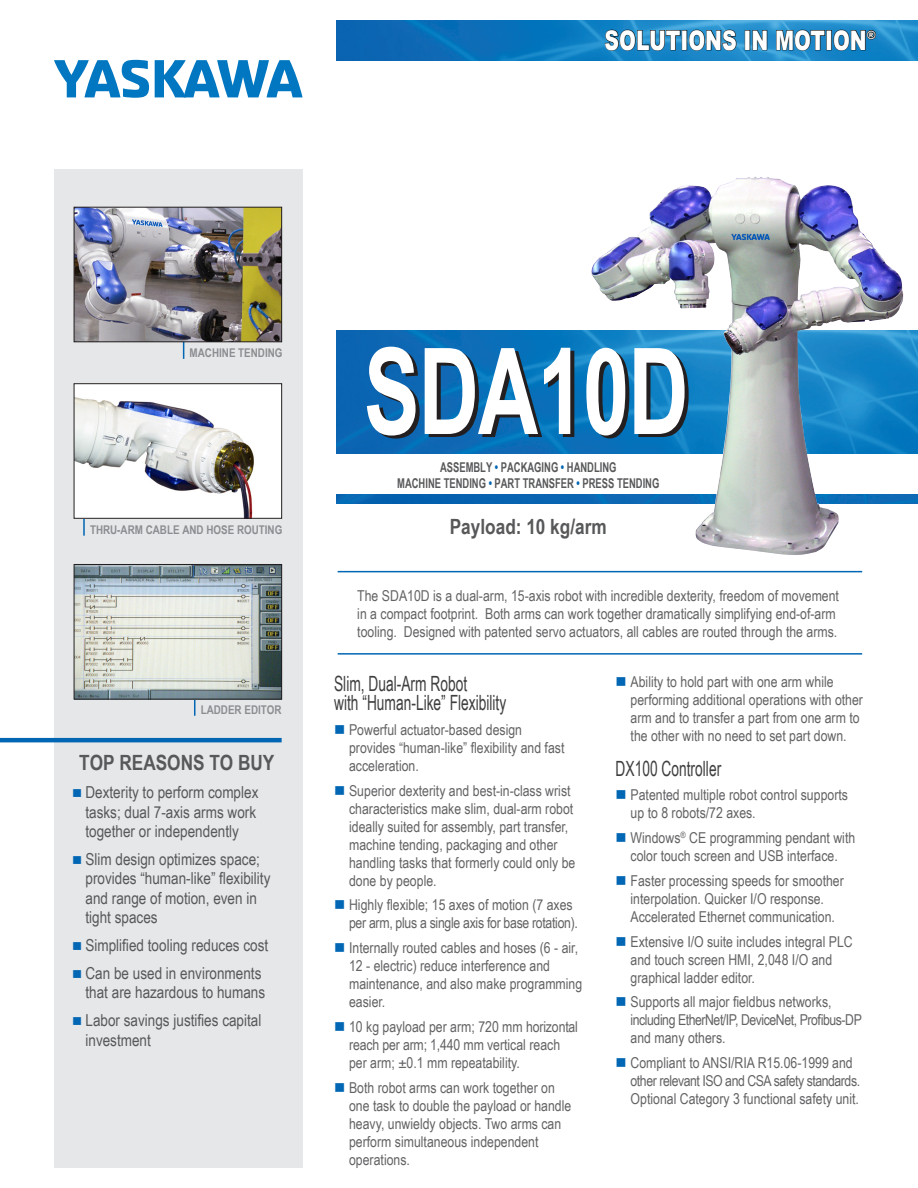
<style>
.page{position:relative;width:918px;height:1188px;background:#fff}
.page>*{position:absolute;margin:0;border:0;box-sizing:border-box;transform-origin:0 0}
.t1{font:700 120px "Arial Narrow";letter-spacing:-.01em;color:#fff;scale:.85 1}
.SOL_IN_MOT{font:900 27px "Arial";color:#fff;scale:.75 1}
.t2{font:21px "Arial Narrow";color:#3e3e3f;scale:.8 1}
.timeline_pts{font:700 21px "Arial Narrow";color:#57585a}
.timeline_pts-2{font:16.5px/19.5px "Arial Narrow";color:#57585a;text-align:right}
.t3{font:15px/18px "Arial Narrow";color:#636366}
.t4{font:15px/18px "Arial Narrow";letter-spacing:-.02em;color:#636366}
.t5{font:700 13.5px/16.2px "Arial Narrow";color:#57585a;text-align:center;scale:.85 1}
.timeline_pts-3{font:13.5px "Wingdings";color:#0166b3}
.timeline_pts-4{font:700 12px "Arial Narrow";color:#8b8d90}
.SOL_IN_MOT-2{font:900 11.4px "Arial";color:#fff}
.s1{color:#0166b3}
</style>
<div class="page">
<div style="left:54px;top:169px;width:249px;height:999px;background:#e6e7e9"></div>
<svg style="left:54px;top:60px;width:95px;height:38px"></svg>
<svg style="left:155px;top:60px;width:148px;height:37px"></svg>
<img style="left:336px;top:331px;width:582px;height:173px">
<div style="left:335px;top:455px;width:583px;height:39px;background:#fff"></div>
<img style="left:336px;top:20px;width:582px;height:40px">
<svg style="left:605px;top:29px;width:76px;height:22px;background:#1d709f"></svg>
<div style="left:682px;top:30px;width:5px;height:20px;border:1px solid #040503"></div>
<svg style="left:689px;top:29px;width:48px;height:22px"></svg>
<div style="left:745px;top:30px;width:5px;height:20px;border:1px solid #040503"></div>
<svg style="left:752px;top:30px;width:16px;height:21px"></svg>
<svg style="left:776px;top:27px;width:49px;height:24px"></svg>
<div style="left:826px;top:30px;width:6px;height:20px;border:1px solid #040503"></div>
<svg style="left:833px;top:29px;width:43px;height:22px"></svg>
<svg style="left:194px;top:699px;width:1px;height:17px"></svg>
<svg style="left:83px;top:519px;width:2px;height:17px"></svg>
<svg style="left:183px;top:342px;width:1px;height:17px"></svg>
<hr style="left:0;top:738px;width:282px;height:4px;background:#0166b3">
<img style="left:76px;top:209px;width:204px;height:131px">
<div style="left:74px;top:207px;width:208px;height:135px;border:1px solid #231f20"></div>
<img style="left:76px;top:566px;width:204px;height:131px">
<div style="left:74px;top:564px;width:208px;height:135px;border:1px solid #231f20"></div>
<div style="left:74px;top:384px;width:208px;height:134px;background:#fff"></div>
<img style="left:76px;top:397px;width:178px;height:120px">
<div style="left:74px;top:384px;width:208px;height:135px;border:1px solid #231f20"></div>
<img style="left:591px;top:177px;width:248px;height:378px">
<hr style="left:338px;top:571px;width:524px;height:1px;background:#0166b3">
<hr style="left:338px;top:653px;width:524px;height:2px;background:#0166b3">
<p class="SOL_IN_MOT" style="left:605px;top:21px;width:351px">SOLUTIONS IN MOTION</p>
<p class="SOL_IN_MOT-2" style="left:867px;top:26px;width:11px">®</p>
<p class="timeline_pts-4" style="left:190px;top:344px;width:94px">MACHINE TENDING</p>
<p class="timeline_pts-4" style="left:90px;top:520px;width:194px">THRU-ARM CABLE AND HOSE ROUTING</p>
<p class="timeline_pts-4" style="left:201px;top:701px;width:82px">LADDER EDITOR</p>
<p class="timeline_pts" style="left:79px;top:747px;width:197px">TOP REASONS TO BUY</p>
<p class="timeline_pts-2" style="left:72px;top:782px;width:188px"><span class="s1">■</span> Dexterity to perform complex tasks; dual 7-axis arms work</p>
<p class="timeline_pts-2" style="left:86px;top:821px;width:155px">together or independently</p>
<p class="timeline_pts-2" style="left:86px;top:849px;width:186px;text-align:left;text-indent:-14px"><span class="s1">■</span> Slim design optimizes space; provides “human-like” flexibility and range of motion, even in</p>
<p class="timeline_pts-2" style="left:86px;top:907px;width:74px">tight spaces</p>
<p class="timeline_pts-3" style="left:72px;top:939px;width:12px">■</p>
<p class="timeline_pts-2" style="left:86px;top:935px;width:184px">Simplified tooling reduces cost</p>
<p class="timeline_pts-2" style="left:72px;top:963px;width:191px"><span class="s1">■</span> Can be used in environments</p>
<p class="timeline_pts-2" style="left:86px;top:982px;width:181px">that are hazardous to humans</p>
<p class="timeline_pts-2" style="left:72px;top:1010px;width:191px"><span class="s1">■</span> Labor savings justifies capital</p>
<p class="timeline_pts-2" style="left:86px;top:1030px;width:67px">investment</p>
<p class="t1" style="left:364px;top:301px;width:384px">SDA10D</p>
<p class="t5" style="left:397px;top:459px;width:310px">ASSEMBLY <span class="s1">•</span> PACKAGING <span class="s1">•</span> HANDLING<br>MACHINE TENDING <span class="s1">•</span> PART TRANSFER <span class="s1">•</span> PRESS TENDING</p>
<p class="timeline_pts" style="left:450px;top:510px;width:158px">Payload: 10 kg/arm</p>
<p class="t3" style="left:357px;top:586px;width:483px">The SDA10D is a dual-arm, 15-axis robot with incredible dexterity, freedom of movement in a compact footprint. Both arms can work together dramatically simplifying end-of-arm tooling. Designed with patented servo actuators, all cables are routed through the arms.</p>
<p class="t2" style="left:334px;top:668px;width:168px">Slim, Dual-Arm Robot</p>
<p class="t2" style="left:334px;top:687px;width:217px">with “Human-Like” Flexibility</p>
<p class="t3" style="left:349px;top:720px;width:217px;text-indent:-15px"><span class="s1">■</span> Powerful actuator-based design provides “human-like” flexibility and fast acceleration.</p>
<p class="t3" style="left:334px;top:781px;width:238px"><span class="s1">■</span> Superior dexterity and best-in-class wrist</p>
<p class="t3" style="left:349px;top:799px;width:228px">characteristics make slim, dual-arm robot ideally suited for assembly, part transfer, machine tending, packaging and other handling tasks that formerly could only be</p>
<p class="t3" style="left:349px;top:871px;width:89px">done by people.</p>
<p class="t4" style="left:349px;top:896px;width:230px;text-indent:-15px"><span class="s1">■</span> Highly flexible; 15 axes of motion (7 axes per arm, plus a single axis for base rotation).</p>
<p class="t3" style="left:334px;top:938px;width:246px"><span class="s1">■</span> Internally routed cables and hoses (6 - air,</p>
<p class="t3" style="left:349px;top:956px;width:235px">12 - electric) reduce interference and maintenance, and also make programming easier.</p>
<p class="t3" style="left:334px;top:1017px;width:245px"><span class="s1">■</span> 10 kg payload per arm; 720 mm horizontal</p>
<p class="t3" style="left:349px;top:1035px;width:213px">reach per arm; 1,440 mm vertical reach per arm; ±0.1 mm repeatability.</p>
<p class="t3" style="left:334px;top:1078px;width:222px"><span class="s1">■</span> Both robot arms can work together on</p>
<p class="t3" style="left:349px;top:1096px;width:224px">one task to double the payload or handle</p>
<p class="t3" style="left:349px;top:1114px;width:214px">heavy, unwieldy objects. Two arms can</p>
<p class="t3" style="left:349px;top:1132px;width:191px">perform simultaneous independent operations.</p>
<p class="t3" style="left:616px;top:672px;width:220px"><span class="s1">■</span> Ability to hold part with one arm while</p>
<p class="t3" style="left:631px;top:690px;width:234px">performing additional operations with other arm and to transfer a part from one arm to</p>
<p class="t3" style="left:631px;top:726px;width:218px">the other with no need to set part down.</p>
<p class="t2" style="left:616px;top:753px;width:134px">DX100 Controller</p>
<p class="t3" style="left:631px;top:785px;width:219px;text-indent:-15px"><span class="s1">■</span> Patented multiple robot control supports up to 8 robots/72 axes.</p>
<p class="t3" style="left:616px;top:828px;width:241px"><span class="s1">■</span> Windows<sup>®</sup> CE programming pendant with</p>
<p class="t3" style="left:631px;top:846px;width:209px">color touch screen and USB interface.</p>
<p class="t3" style="left:616px;top:871px;width:230px;text-align:center"><span class="s1">■</span> Faster processing speeds for smoother interpolation. Quicker I/O response.</p>
<p class="t3" style="left:631px;top:907px;width:206px">Accelerated Ethernet communication.</p>
<p class="t3" style="left:631px;top:932px;width:224px;text-indent:-15px"><span class="s1">■</span> Extensive I/O suite includes integral PLC and touch screen HMI, 2,048 I/O and graphical ladder editor.</p>
<p class="t3" style="left:631px;top:992px;width:233px;text-indent:-15px"><span class="s1">■</span> Supports all major fieldbus networks, including EtherNet/IP, DeviceNet, Profibus-DP and many others.</p>
<p class="t3" style="left:616px;top:1053px;width:239px"><span class="s1">■</span> Compliant to ANSI/RIA R15.06-1999 and</p>
<p class="t3" style="left:631px;top:1071px;width:231px">other relevant ISO and CSA safety standards.<br>Optional Category 3 functional safety unit.</p>
</div>
